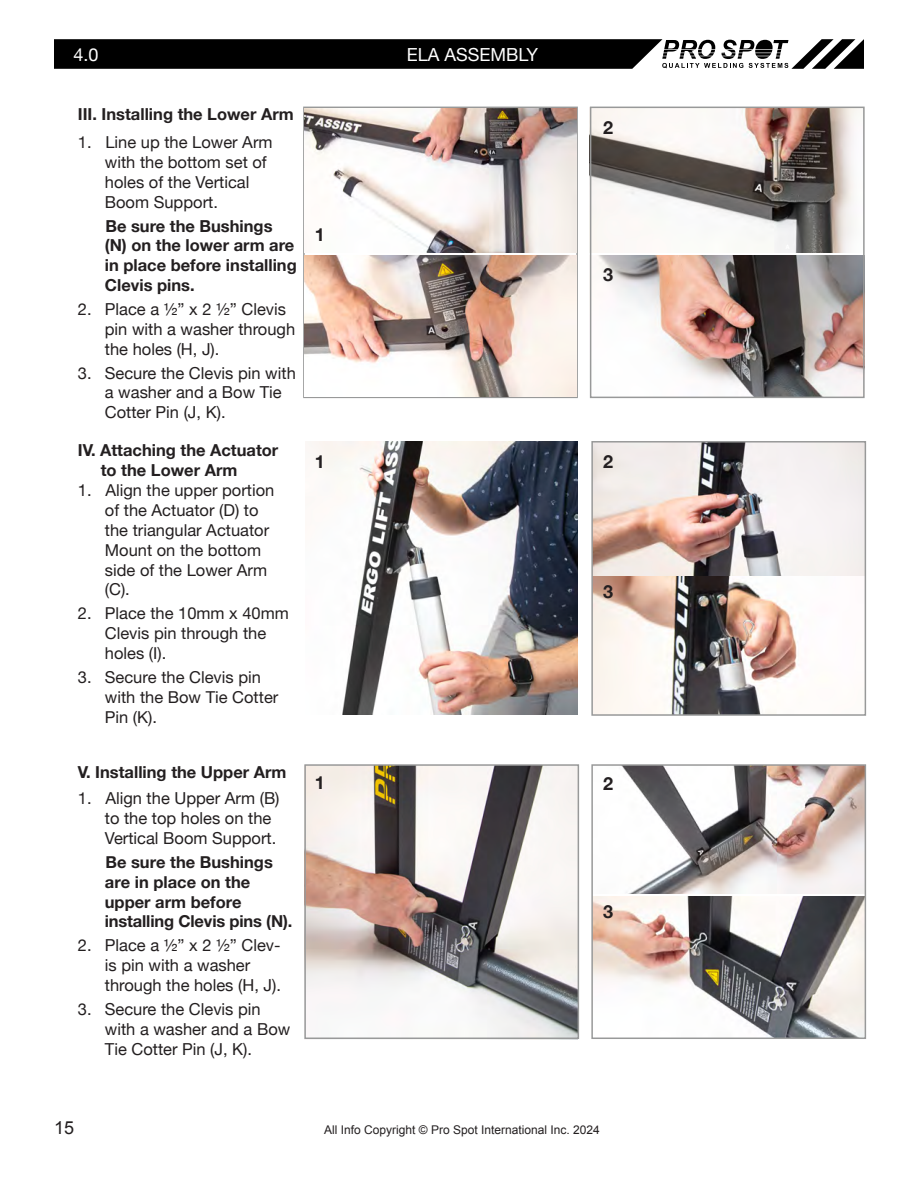
<style>
.page{position:relative;width:918px;height:1188px;background:#fff}
.page>*{position:absolute;margin:0;border:0;box-sizing:border-box;transform-origin:0 0}
.t1{font:18px "Helvetica Neue";color:#fff}
.t2{font:700 18px "Helvetica Neue";color:#231f20}
.t3{font:18px "Arial";color:#231f20}
.t4{font:16.5px/19.8px "Helvetica Neue";color:#231f20}
.t5{font:16.5px/19.8px "Helvetica Neue LT Pro";color:#231f20}
.t6{font:700 16.5px/19.8px "Helvetica Neue";color:#231f20}
.t7{font:700 16.5px/19.8px "Helvetica Neue LT Pro";color:#231f20}
.t8{font:12px "Arial";color:#231f20}
</style>
<div class="page">
<svg style="left:54px;top:39px;width:810px;height:30px;background:#2c2c2c"></svg>
<img style="left:622px;top:767px;width:241px;height:127px">
<img style="left:594px;top:897px;width:269px;height:139px">
<div style="left:591px;top:764px;width:275px;height:275px;border:2px solid #989999"></div>
<img style="left:307px;top:767px;width:269px;height:269px">
<img style="left:594px;top:444px;width:269px;height:133px">
<img style="left:594px;top:577px;width:203px;height:136px">
<img style="left:309px;top:441px;width:269px;height:274px">
<div style="left:304px;top:764px;width:275px;height:275px;border:2px solid #989999"></div>
<div style="left:591px;top:441px;width:275px;height:275px;border:2px solid #989999"></div>
<div style="left:303px;top:107px;width:275px;height:291px;border:2px solid #989999"></div>
<img style="left:598px;top:256px;width:264px;height:139px">
<img style="left:593px;top:110px;width:267px;height:142px">
<img style="left:305px;top:256px;width:271px;height:140px">
<div style="left:590px;top:107px;width:275px;height:291px;border:2px solid #989999"></div>
<img style="left:305px;top:108px;width:271px;height:144px">
<p class="t1" style="left:73px;top:41px;width:27px">4.0</p>
<p class="t1" style="left:407px;top:41px;width:133px">ELA ASSEMBLY</p>
<p class="t6" style="left:78px;top:105px;width:217px">III. Installing the Lower Arm</p>
<p class="t4" style="left:105px;top:133px;width:169px;text-indent:-27px">1. Line up the Lower Arm with the bottom set of holes of the Vertical<br>Boom Support.</p>
<p class="t6" style="left:105px;top:216px;width:193px">Be sure the Bushings (N) on the lower arm are in place before installing<br>Clevis pins.</p>
<p class="t4" style="left:105px;top:300px;width:192px;text-indent:-27px">2. Place a ½” x 2 ½” Clevis pin with a washer through the holes (H, J).</p>
<p class="t4" style="left:105px;top:364px;width:192px;text-indent:-27px">3. Secure the Clevis pin with a washer and a Bow Tie<br>Cotter Pin (J, K).</p>
<p class="t6" style="left:78px;top:440px;width:202px">IV. Attaching the Actuator</p>
<p class="t6" style="left:101px;top:460px;width:138px">to the Lower Arm</p>
<p class="t5" style="left:105px;top:480px;width:171px;text-indent:-27px">1. Align the upper portion of the Actuator (D) to the triangular Actuator<br>Mount on the bottom side of the Lower Arm (C).</p>
<p class="t5" style="left:105px;top:603px;width:186px;text-indent:-27px">2. Place the 10mm x 40mm<br>Clevis pin through the holes (I).</p>
<p class="t5" style="left:105px;top:667px;width:175px;text-indent:-27px">3. Secure the Clevis pin with the Bow Tie Cotter<br>Pin (K).</p>
<p class="t6" style="left:78px;top:762px;width:210px">V. Installing the Upper Arm</p>
<p class="t4" style="left:105px;top:790px;width:176px;text-indent:-27px">1. Align the Upper Arm (B) to the top holes on the<br>Vertical Boom Support.</p>
<p class="t7" style="left:105px;top:852px;width:189px">Be sure the Bushings are in place on the upper arm before installing Clevis pins (N).</p>
<p class="t4" style="left:105px;top:937px;width:178px;text-indent:-27px">2. Place a ½” x 2 ½” Clev&shy;is pin with a washer through the holes (H, J).</p>
<p class="t4" style="left:105px;top:1000px;width:187px;text-indent:-27px">3. Secure the Clevis pin with a washer and a Bow<br>Tie Cotter Pin (J, K).</p>
<p class="t2" style="left:315px;top:220px;width:12px">1</p>
<p class="t2" style="left:315px;top:448px;width:12px">1</p>
<p class="t2" style="left:315px;top:769px;width:12px">1</p>
<p class="t2" style="left:603px;top:113px;width:12px">2</p>
<p class="t2" style="left:603px;top:260px;width:12px">3</p>
<p class="t2" style="left:603px;top:448px;width:12px">2</p>
<p class="t2" style="left:603px;top:577px;width:12px">3</p>
<p class="t2" style="left:603px;top:769px;width:12px">2</p>
<p class="t2" style="left:603px;top:897px;width:12px">3</p>
<p class="t3" style="left:54px;top:1116px;width:22px">15</p>
<p class="t8" style="left:324px;top:1122px;width:277px">All Info Copyright © Pro Spot International Inc. 2024</p>
</div>
